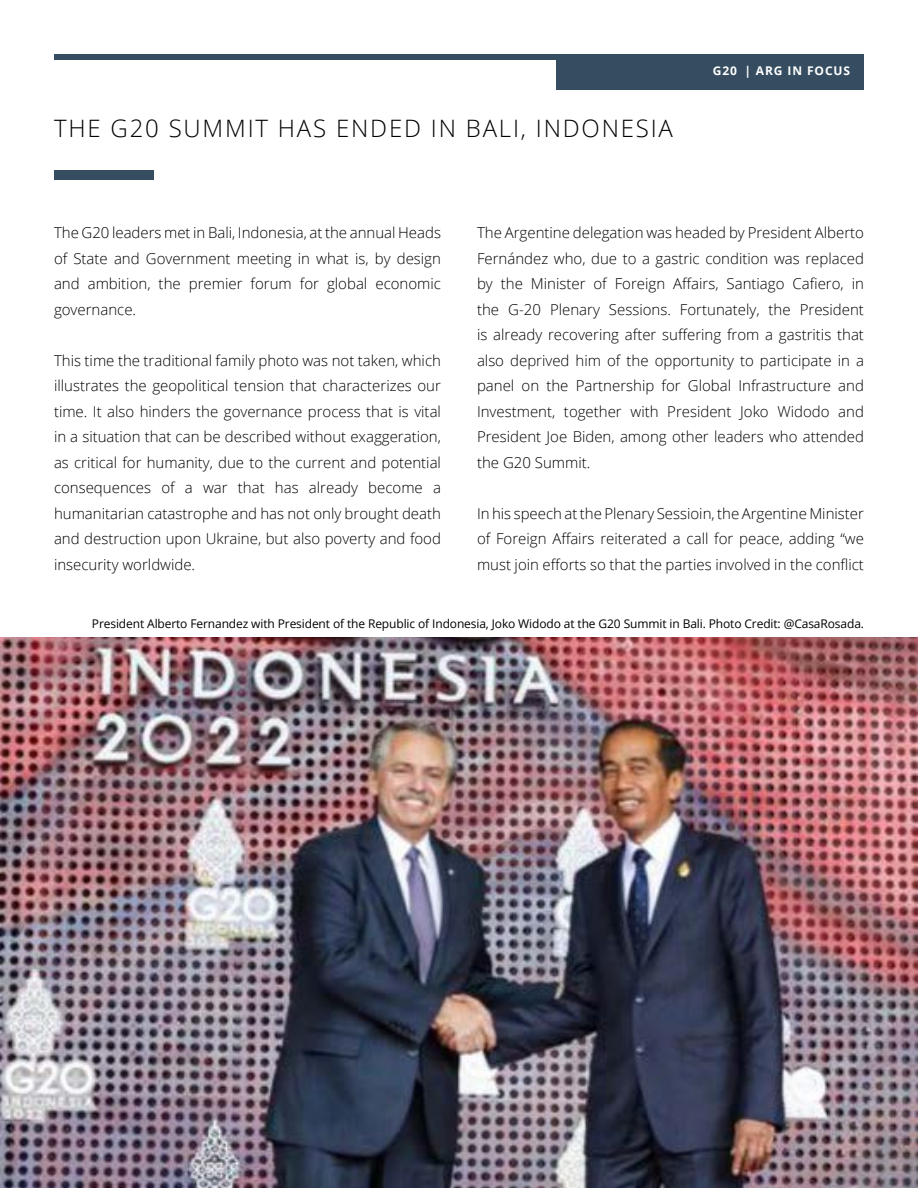
<style>
.page{position:relative;width:918px;height:1188px;background:#fff}
.page>*{position:absolute;margin:0;border:0;box-sizing:border-box;transform-origin:0 0}
.t1{font:300 24px "Open Sans";letter-spacing:.075em;color:#000}
.t2{font:300 15px/25.5px "Open Sans";color:#000;text-align:justify}
.t3{font:12px "Open Sans";letter-spacing:-.01em;color:#000}
.t4{font:700 12px "Open Sans";letter-spacing:.075em;color:#fff}
</style>
<div class="page">
<div style="left:54px;top:54px;width:810px;height:5px;background:#364d61"></div>
<div style="left:556px;top:54px;width:308px;height:36px;background:#364d61"></div>
<img style="left:0;top:637px;width:918px;height:551px">
<div style="left:54px;top:170px;width:100px;height:9px;background:#364d61"></div>
<h1 class="t1" style="left:54px;top:111px;width:620px">THE G20 SUMMIT HAS ENDED IN BALI, INDONESIA</h1>
<p class="t4" style="left:713px;top:62px;width:139px">G20 | ARG IN FOCUS</p>
<p class="t2" style="left:54px;top:220px;width:389px">The G20 leaders met in Bali, Indonesia, at the annual Heads of State and Government meeting in what is, by design and ambition, the premier forum for global economic governance.</p>
<p class="t2" style="left:54px;top:347px;width:389px">This time the traditional family photo was not taken, which illustrates the geopolitical tension that characterizes our time. It also hinders the governance process that is vital in a situation that can be described without exaggeration, as critical for humanity, due to the current and potential consequences of a war that has already become a humanitarian catastrophe and has not only brought death and destruction upon Ukraine, but also poverty and food insecurity worldwide.</p>
<p class="t2" style="left:477px;top:220px;width:389px">The Argentine delegation was headed by President Alberto Fernández who, due to a gastric condition was replaced by the Minister of Foreign Affairs, Santiago Cafiero, in the G-20 Plenary Sessions. Fortunately, the President is already recovering after suffering from a gastritis that also deprived him of the opportunity to participate in a panel on the Partnership for Global Infrastructure and Investment, together with President Joko Widodo and President Joe Biden, among other leaders who attended the G20 Summit.</p>
<p class="t2" style="left:477px;top:500px;width:389px">In his speech at the Plenary Sessioin, the Argentine Minister of Foreign Affairs reiterated a call for peace, adding “we must join efforts so that the parties involved in the conflict</p>
<p class="t3" style="left:92px;top:616px;width:774px">President Alberto Fernandez with President of the Republic of Indonesia, Joko Widodo at the G20 Summit in Bali. Photo Credit: @CasaRosada.</p>
</div>
